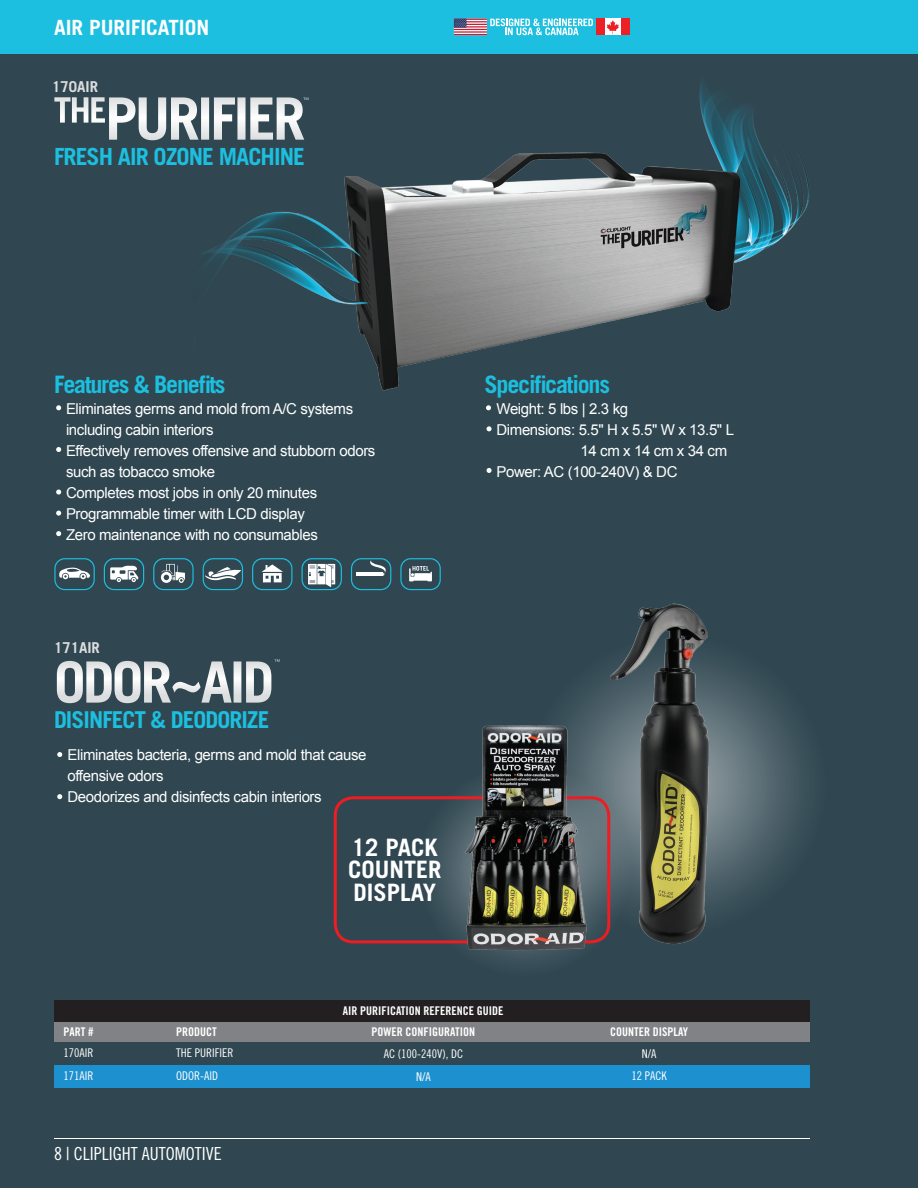
<style>
.page{position:relative;width:918px;height:1188px;background:#304751}
.page>*{position:absolute;margin:0;border:0;box-sizing:border-box;transform-origin:0 0}
.t1{font:700 57px "Trade Gothic";letter-spacing:-.05em;color:#fff}
.t2{font:700 24px "Trade Gothic";letter-spacing:-.05em;color:#1cbfdf}
.t3{font:700 24px/22.5px "Trade Gothic";color:#fff}
.t4{font:700 23.7px "Trade Gothic";letter-spacing:-.04em;color:#1cbfdf}
.t5{font:700 23.25px "Trade Gothic";letter-spacing:-.04em;color:#1cbfdf}
.t6{font:700 21px "Trade Gothic";color:#fff}
.t7{font:18px "Trade Gothic Cond Eighteen";color:#fff}
.t8{font:15px/21px "Arial";letter-spacing:-.025em;color:#fff}
.t9{font:700 15px "Trade Gothic";color:#dcdddf}
.t10{font:12px "Trade Gothic Bold Cond Twenty";color:#fff}
.t11{font:12px "Trade Gothic Cond Eighteen";color:#fff}
.t12{font:6px "Trade Gothic Cond Eighteen";color:#fff}
</style>
<div class="page">
<hr style="left:54px;top:1138px;width:756px;height:1px;background:#fff">
<div style="left:0;top:0;width:918px;height:54px;background:#1cbfdf"></div>
<img style="left:407px;top:801px;width:153px;height:161px">
<img style="left:563px;top:668px;width:244px;height:276px">
<img style="left:204px;top:84px;width:606px;height:307px">
<img style="left:599px;top:603px;width:135px;height:341px">
<div style="left:334px;top:796px;width:276px;height:147px;border:3px solid #ee1d23;border-radius:18px"></div>
<img style="left:463px;top:721px;width:127px;height:234px">
<svg style="left:203px;top:558px;width:40px;height:32px"></svg>
<svg style="left:104px;top:558px;width:40px;height:32px"></svg>
<svg style="left:54px;top:558px;width:41px;height:32px"></svg>
<svg style="left:400px;top:558px;width:41px;height:32px"></svg>
<svg style="left:302px;top:558px;width:40px;height:32px"></svg>
<svg style="left:351px;top:558px;width:40px;height:32px"></svg>
<svg style="left:153px;top:558px;width:41px;height:32px"></svg>
<svg style="left:252px;top:558px;width:40px;height:32px"></svg>
<svg style="left:54px;top:97px;width:255px;height:43px"></svg>
<svg style="left:454px;top:20px;width:33px;height:14px"></svg>
<hr style="left:454px;top:19px;width:33px;height:1px;background:#c11f33">
<hr style="left:454px;top:21px;width:33px;height:1px;background:#c11f33">
<hr style="left:454px;top:24px;width:33px;height:1px;background:#c11f33">
<hr style="left:454px;top:26px;width:33px;height:2px;background:#c11f33">
<hr style="left:454px;top:29px;width:33px;height:1px;background:#c11f33">
<hr style="left:454px;top:31px;width:33px;height:2px;background:#c11f33">
<hr style="left:454px;top:34px;width:33px;height:1px;background:#c11f33">
<div style="left:454px;top:19px;width:12px;height:9px;background:#715476"></div>
<svg style="left:454px;top:19px;width:12px;height:8px"></svg>
<svg style="left:490px;top:19px;width:103px;height:16px"></svg>
<div style="left:596px;top:19px;width:33px;height:16px;background:#fff"></div>
<div style="left:621px;top:19px;width:8px;height:16px;background:#ed2026"></div>
<svg style="left:607px;top:20px;width:12px;height:14px"></svg>
<div style="left:596px;top:19px;width:9px;height:16px;background:#ed2026"></div>
<svg style="left:56px;top:405px;width:5px;height:5px"></svg>
<svg style="left:56px;top:447px;width:5px;height:5px"></svg>
<svg style="left:56px;top:490px;width:5px;height:5px"></svg>
<svg style="left:56px;top:511px;width:5px;height:5px"></svg>
<svg style="left:56px;top:531px;width:5px;height:5px"></svg>
<svg style="left:486px;top:405px;width:5px;height:5px"></svg>
<svg style="left:487px;top:426px;width:5px;height:5px"></svg>
<svg style="left:487px;top:468px;width:5px;height:5px"></svg>
<svg style="left:57px;top:752px;width:5px;height:5px"></svg>
<svg style="left:57px;top:794px;width:5px;height:5px"></svg>
<div style="left:54px;top:1022px;width:756px;height:20px;background:#808285"></div>
<div style="left:54px;top:1065px;width:756px;height:23px;background:#1d90d0"></div>
<div style="left:54px;top:1000px;width:756px;height:22px;background:#231f20"></div>
<h3 class="t6" style="left:54px;top:15px;width:157px">AIR PURIFICATION</h3>
<p class="t9" style="left:52px;top:77px;width:47px">170AIR</p>
<p class="t4" style="left:54px;top:142px;width:252px">FRESH AIR OZONE MACHINE</p>
<p class="t2" style="left:54px;top:369px;width:173px">Features &amp; Benefits</p>
<p class="t8" style="left:66px;top:398px;width:289px">Eliminates germs and mold from A/C systems including cabin interiors</p>
<p class="t8" style="left:66px;top:440px;width:311px">Effectively removes offensive and stubborn odors such as tobacco smoke</p>
<p class="t8" style="left:66px;top:482px;width:253px">Completes most jobs in only 20 minutes</p>
<p class="t8" style="left:66px;top:503px;width:240px">Programmable timer with LCD display</p>
<p class="t8" style="left:66px;top:524px;width:253px">Zero maintenance with no consumables</p>
<p class="t9" style="left:54px;top:638px;width:47px">171AIR</p>
<p class="t12" style="left:274px;top:658px;width:7px">™</p>
<p class="t1" style="left:54px;top:647px;width:222px">ODOR~AID</p>
<p class="t5" style="left:54px;top:705px;width:217px">DISINFECT &amp; DEODORIZE</p>
<p class="t8" style="left:68px;top:744px;width:301px">Eliminates bacteria, germs and mold that cause offensive odors</p>
<p class="t8" style="left:68px;top:786px;width:256px">Deodorizes and disinfects cabin interiors</p>
<p class="t3" style="left:348px;top:836px;width:95px">12 PACK<br>COUNTER</p>
<p class="t3" style="left:354px;top:881px;width:84px">DISPLAY</p>
<p class="t2" style="left:484px;top:369px;width:127px">Specifications</p>
<p class="t8" style="left:496px;top:398px;width:133px">Weight: 5 lbs | 2.3 kg</p>
<p class="t8" style="left:580px;top:419px;width:155px;text-indent:-84px">Dimensions: 5.5" H x 5.5" W x 13.5" L<br>14 cm x 14 cm x 34 cm</p>
<p class="t8" style="left:496px;top:461px;width:183px">Power: AC (100-240V) &amp; DC</p>
<p class="t10" style="left:63px;top:1024px;width:31px">PART #</p>
<p class="t11" style="left:63px;top:1046px;width:31px">170AIR</p>
<p class="t11" style="left:63px;top:1069px;width:31px">171AIR</p>
<p class="t10" style="left:176px;top:1024px;width:42px">PRODUCT</p>
<p class="t11" style="left:176px;top:1046px;width:59px">THE PURIFIER</p>
<p class="t11" style="left:176px;top:1069px;width:43px">ODOR-AID</p>
<p class="t7" style="left:54px;top:1143px;width:169px">8 | CLIPLIGHT AUTOMOTIVE</p>
<p class="t10" style="left:343px;top:1003px;width:162px">AIR PURIFICATION REFERENCE GUIDE</p>
<p class="t10" style="left:372px;top:1024px;width:105px">POWER CONFIGURATION</p>
<p class="t11" style="left:384px;top:1047px;width:81px">AC (100-240V), DC</p>
<p class="t11" style="left:416px;top:1070px;width:16px">N/A</p>
<p class="t10" style="left:610px;top:1024px;width:79px">COUNTER DISPLAY</p>
<p class="t11" style="left:642px;top:1046px;width:16px">N/A</p>
<p class="t11" style="left:632px;top:1069px;width:37px">12 PACK</p>
</div>
